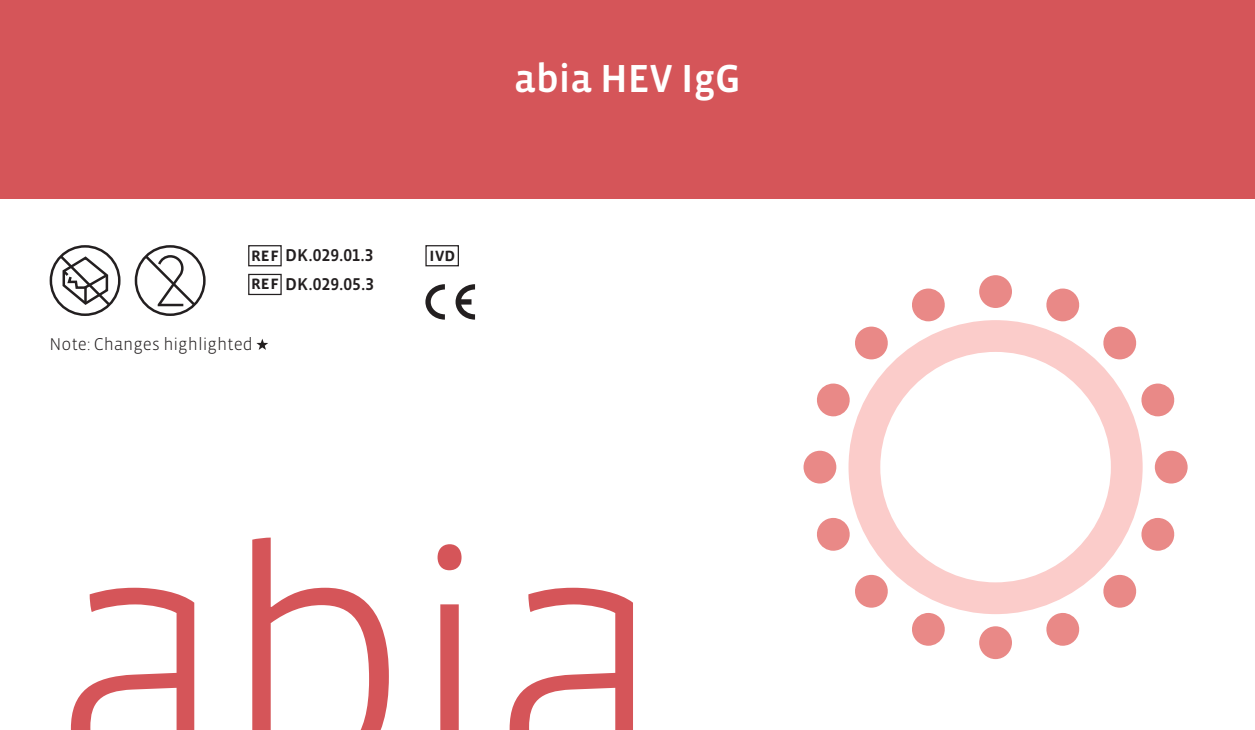
<style>
.page{position:relative;width:1255px;height:730px;background:#fff}
.page>*{position:absolute;margin:0;border:0;box-sizing:border-box;transform-origin:0 0}
.t1{font:500 40px "Vista Sans OT";color:#fff}
.Ingredients{font:500 18.75px "Vista Sans OT";color:#231f20}
.Ingredients-2{font:500 17.5px "Vista Sans OT";color:#231f20}
.Fließtext{font:300 17.5px "Vista Sans OT";color:#231f20}
.s1{font-size:19px}
</style>
<div class="page">
<svg style="left:848px;top:320px;width:294px;height:294px"></svg>
<div style="left:979px;top:275px;width:32px;height:33px;background:#e98987;border-radius:50%"></div>
<div style="left:979px;top:626px;width:32px;height:33px;background:#e98987;border-radius:50%"></div>
<svg style="left:853px;top:327px;width:36px;height:32px"></svg>
<svg style="left:1101px;top:575px;width:36px;height:33px"></svg>
<div style="left:803px;top:451px;width:33px;height:33px;background:#e98987;border-radius:50%"></div>
<div style="left:1154px;top:451px;width:33px;height:33px;background:#e98987;border-radius:50%"></div>
<svg style="left:1101px;top:327px;width:36px;height:32px"></svg>
<svg style="left:853px;top:575px;width:36px;height:33px"></svg>
<svg style="left:909px;top:289px;width:37px;height:32px"></svg>
<svg style="left:1044px;top:613px;width:37px;height:33px"></svg>
<svg style="left:817px;top:384px;width:34px;height:32px"></svg>
<svg style="left:1139px;top:518px;width:36px;height:33px"></svg>
<svg style="left:817px;top:518px;width:34px;height:33px"></svg>
<svg style="left:1139px;top:384px;width:36px;height:32px"></svg>
<svg style="left:1044px;top:289px;width:37px;height:32px"></svg>
<svg style="left:909px;top:613px;width:37px;height:33px"></svg>
<div style="left:0;top:0;width:1254px;height:198px;background:#d55559"></div>
<svg style="left:71px;top:538px;width:562px;height:192px"></svg>
<svg style="left:455px;top:284px;width:20px;height:36px"></svg>
<svg style="left:425px;top:284px;width:20px;height:36px"></svg>
<div style="left:50px;top:245px;width:70px;height:71px;border:2px solid #231f20;border-radius:50%"></div>
<svg style="left:57px;top:253px;width:56px;height:56px"></svg>
<div style="left:135px;top:245px;width:71px;height:71px;border:2px solid #231f20;border-radius:50%"></div>
<svg style="left:142px;top:253px;width:56px;height:56px"></svg>
<div style="left:425px;top:245px;width:34px;height:21px;border:1px solid #231f20"></div>
<div style="left:248px;top:245px;width:34px;height:21px;border:1px solid #231f20"></div>
<div style="left:248px;top:274px;width:34px;height:21px;border:1px solid #231f20"></div>
<svg style="left:256px;top:339px;width:12px;height:11px"></svg>
<p class="Ingredients-2" style="left:251px;top:246px;width:124px"><span class="s1">ref</span> DK.029.01.3</p>
<p class="Ingredients" style="left:429px;top:245px;width:28px">ivd</p>
<p class="Ingredients-2" style="left:251px;top:275px;width:125px"><span class="s1">ref</span> DK.029.05.3</p>
<p class="Fließtext" style="left:50px;top:335px;width:205px">Note: Changes highlighted</p>
<p class="t1" style="left:514px;top:58px;width:228px">abia HEV IgG</p>
</div>
